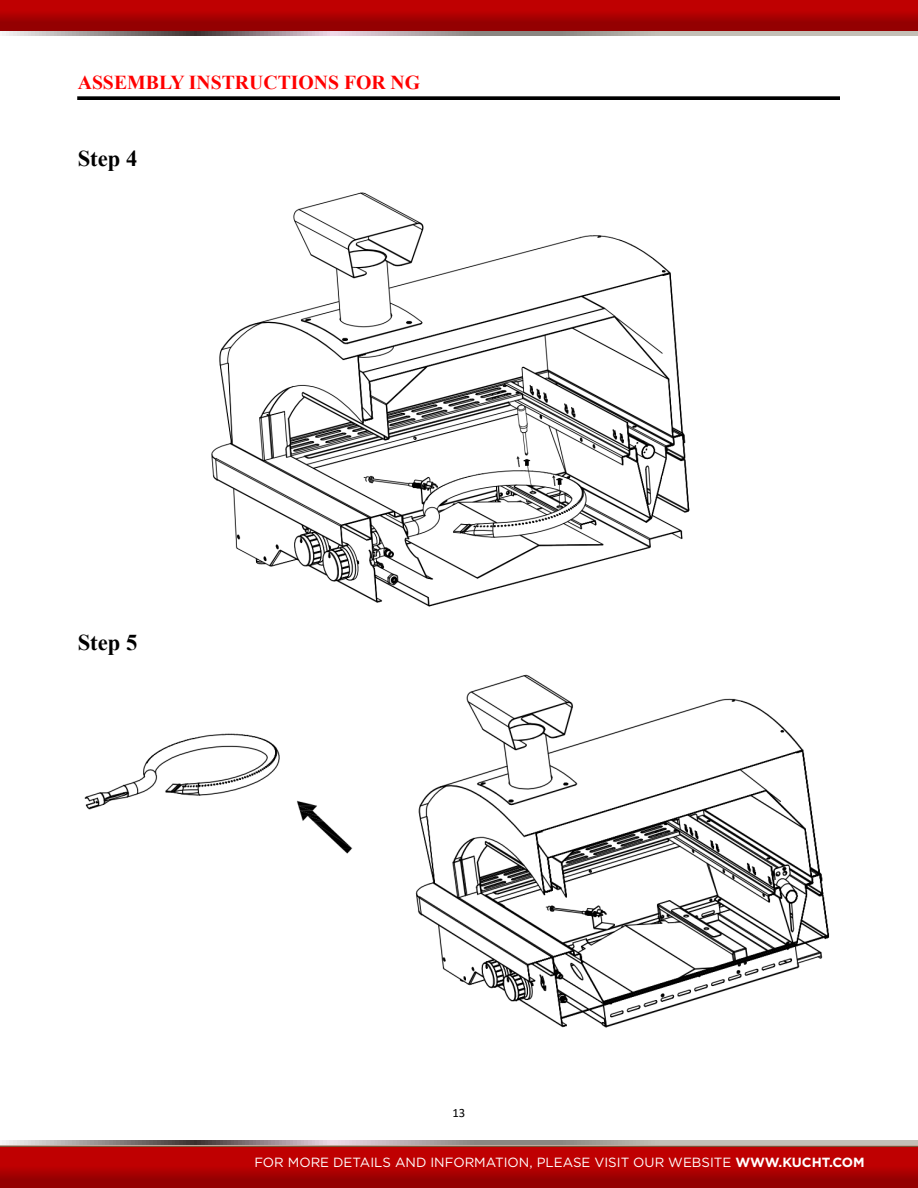
<style>
.page{position:relative;width:918px;height:1188px;background:#fff}
.page>*{position:absolute;margin:0;border:0;box-sizing:border-box;transform-origin:0 0}
.t1{font:700 22.65px "Times New Roman";color:#000}
.t2{font:700 19.8px "Times New Roman";color:#f00}
.t3{font:13.35px "Gotham";color:#fff}
.t4{font:12.75px "Calibri";color:#000}
.s1{font-weight:700}
</style>
<div class="page">
<img style="left:78px;top:96px;width:762px;height:3px">
<img style="left:211px;top:192px;width:479px;height:415px">
<img style="left:84px;top:674px;width:746px;height:354px">
<svg style="left:0;top:0;width:918px;height:32px;background:#aa0505"></svg>
<svg style="left:2px;top:32px;width:916px;height:4px;background:#a9a29f"></svg>
<div style="left:0;top:1146px;width:918px;height:42px;background:linear-gradient(to bottom,#cd0001,#940001)"></div>
<svg style="left:0;top:1144px;width:918px;height:3px;background:#a08a7b"></svg>
<svg style="left:2px;top:1140px;width:916px;height:4px;background:#a9a29f"></svg>
<h2 class="t2" style="left:78px;top:68px;width:344px">ASSEMBLY INSTRUCTIONS FOR NG</h2>
<h1 class="t1" style="left:78px;top:142px;width:61px">Step 4</h1>
<h1 class="t1" style="left:78px;top:626px;width:61px">Step 5</h1>
<p class="t4" style="left:453px;top:1104px;width:14px">13</p>
<p class="t3" style="left:254px;top:1154px;width:612px">FOR MORE DETAILS AND INFORMATION, PLEASE VISIT OUR WEBSITE <span class="s1">WWW.KUCHT.COM</span></p>
</div>
